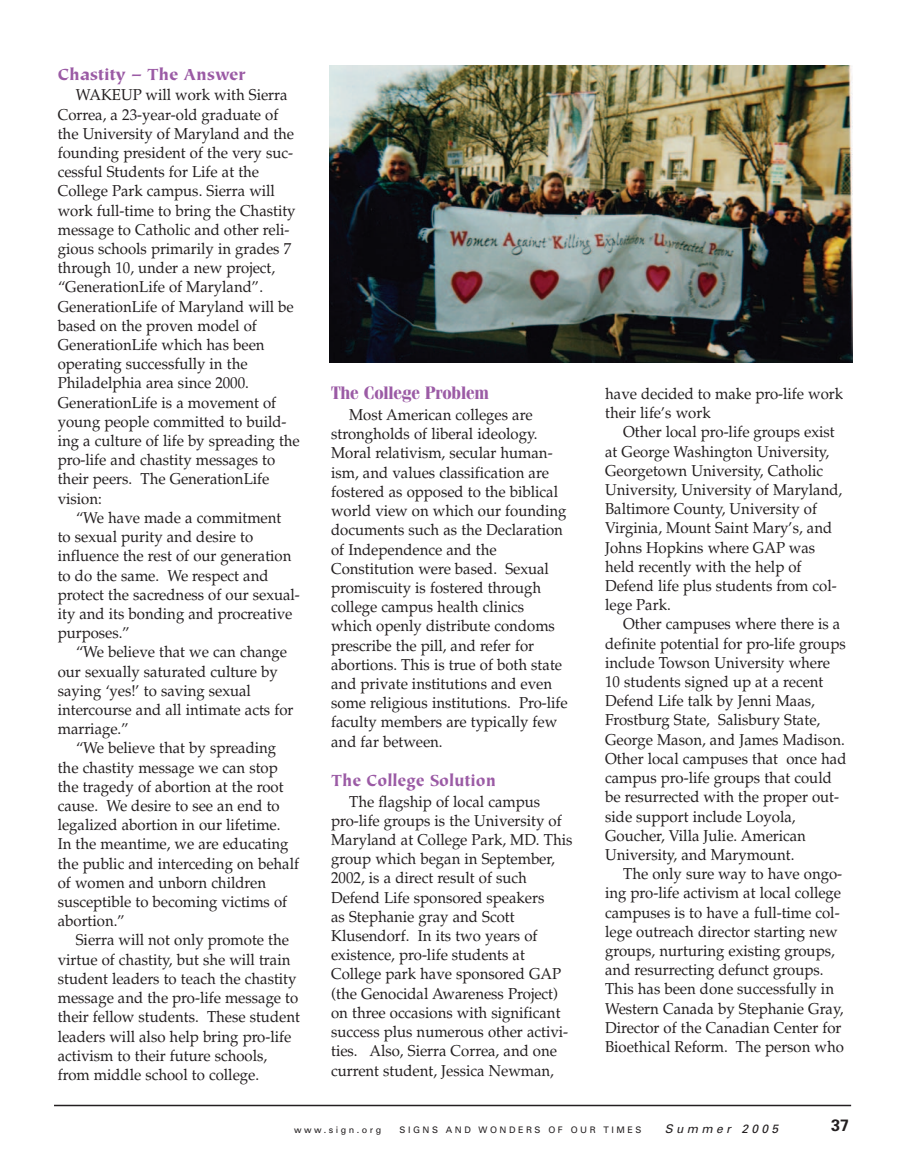
<style>
.page{position:relative;width:905px;height:1175px;background:#fff}
.page>*{position:absolute;margin:0;border:0;box-sizing:border-box;transform-origin:0 0}
.t1{font:900 18px "Tiepolo";color:#9b5ba5}
.t2{font:900 18px "Tiepolo";color:#9b5ba5;scale:.95 1}
.t3{font:700 18px "Fenice IT Cby BT";letter-spacing:-.01em;color:#9b5ba5;scale:.95 1}
.t4{font:700 16.5px "Univers";color:#231f20}
.t5{font:15.75px/19.2px "Palatino";color:#231f20;scale:.95 1}
.t6{font:italic 12px "Univers";letter-spacing:.28em;color:#231f20}
.t7{font:9px "Univers";letter-spacing:.28em;color:#231f20}
</style>
<div class="page">
<hr style="left:54px;top:1104px;width:797px;height:2px;background:#231f20">
<img style="left:330px;top:65px;width:522px;height:297px">
<p class="t1" style="left:58px;top:67px;width:189px">Chastity – The Answer</p>
<p class="t5" style="left:58px;top:85px;width:256px;text-indent:18px">WAKEUP will work with Sierra<br>Correa, a 23-year-old graduate of the University of Maryland and the founding president of the very suc&shy;cessful Students for Life at the<br>College Park campus. Sierra will work full-time to bring the Chastity message to Catholic and other reli&shy;gious schools primarily in grades 7 through 10, under a new project, “GenerationLife of Maryland”.<br>GenerationLife of Maryland will be based on the proven model of<br>GenerationLife which has been operating successfully in the<br>Philadelphia area since 2000.<br>GenerationLife is a movement of young people committed to build&shy;ing a culture of life by spreading the pro-life and chastity messages to their peers. The GenerationLife vision:</p>
<p class="t5" style="left:58px;top:508px;width:256px;text-indent:18px">“We have made a commitment<br>to sexual purity and desire to influence the rest of our generation to do the same. We respect and protect the sacredness of our sexual&shy;ity and its bonding and procreative purposes.”</p>
<p class="t5" style="left:58px;top:642px;width:249px;text-indent:18px">“We believe that we can change our sexually saturated culture by saying ‘yes!’ to saving sexual intercourse and all intimate acts for marriage.”</p>
<p class="t5" style="left:58px;top:738px;width:255px;text-indent:18px">“We believe that by spreading the chastity message we can stop the tragedy of abortion at the root cause. We desire to see an end to legalized abortion in our lifetime.<br>In the meantime, we are educating the public and interceding on behalf of women and unborn children susceptible to becoming victims of abortion.”</p>
<p class="t5" style="left:58px;top:930px;width:256px;text-indent:18px">Sierra will not only promote the virtue of chastity, but she will train student leaders to teach the chastity message and the pro-life message to their fellow students. These student leaders will also help bring pro-life activism to their future schools, from middle school to college.</p>
<p class="t3" style="left:331px;top:387px;width:168px">The College Problem</p>
<p class="t5" style="left:331px;top:405px;width:250px;text-indent:18px">Most American colleges are strongholds of liberal ideology.<br>Moral relativism, secular human&shy;ism, and values classification are fostered as opposed to the biblical world view on which our founding documents such as the Declaration of Independence and the<br>Constitution were based. Sexual promiscuity is fostered through college campus health clinics which openly distribute condoms prescribe the pill, and refer for abortions. This is true of both state and private institutions and even some religious institutions. Pro-life faculty members are typically few and far between.</p>
<p class="t2" style="left:331px;top:773px;width:175px">The College Solution</p>
<p class="t5" style="left:331px;top:791px;width:255px;text-indent:18px">The flagship of local campus pro-life groups is the University of<br>Maryland at College Park, MD. This group which began in September,<br>2002, is a direct result of such<br>Defend Life sponsored speakers<br>as Stephanie gray and Scott<br>Klusendorf. In its two years of existence, pro-life students at<br>College park have sponsored GAP (the Genocidal Awareness Project) on three occasions with significant success plus numerous other activi&shy;ties. Also, Sierra Correa, and one current student, Jessica Newman,</p>
<p class="t5" style="left:605px;top:384px;width:252px">have decided to make pro-life work their life’s work</p>
<p class="t5" style="left:605px;top:422px;width:251px;text-indent:18px">Other local pro-life groups exist at George Washington University,<br>Georgetown University, Catholic<br>University, University of Maryland,<br>Baltimore County, University of<br>Virginia, Mount Saint Mary’s, and<br>Johns Hopkins where GAP was held recently with the help of<br>Defend life plus students from col&shy;lege Park.</p>
<p class="t5" style="left:605px;top:614px;width:255px;text-indent:18px">Other campuses where there is a definite potential for pro-life groups include Towson University where<br>10 students signed up at a recent<br>Defend Life talk by Jenni Maas,<br>Frostburg State, Salisbury State,<br>George Mason, and James Madison.<br>Other local campuses that once had campus pro-life groups that could be resurrected with the proper out&shy;side support include Loyola,<br>Goucher, Villa Julie. American<br>University, and Marymount.</p>
<p class="t5" style="left:605px;top:864px;width:253px;text-indent:18px">The only sure way to have ongo&shy;ing pro-life activism at local college campuses is to have a full-time col&shy;lege outreach director starting new groups, nurturing existing groups, and resurrecting defunct groups.<br>This has been done successfully in Western Canada by Stephanie Gray, Director of the Canadian Center for Bioethical Reform. The person who</p>
<p class="t7" style="left:294px;top:1126px;width:89px">www.sign.org</p>
<p class="t7" style="left:399px;top:1126px;width:243px">SIGNS AND WONDERS OF OUR TIMES</p>
<p class="t6" style="left:665px;top:1124px;width:115px">Summer 2005</p>
<p class="t4" style="left:831px;top:1118px;width:20px">37</p>
</div>
